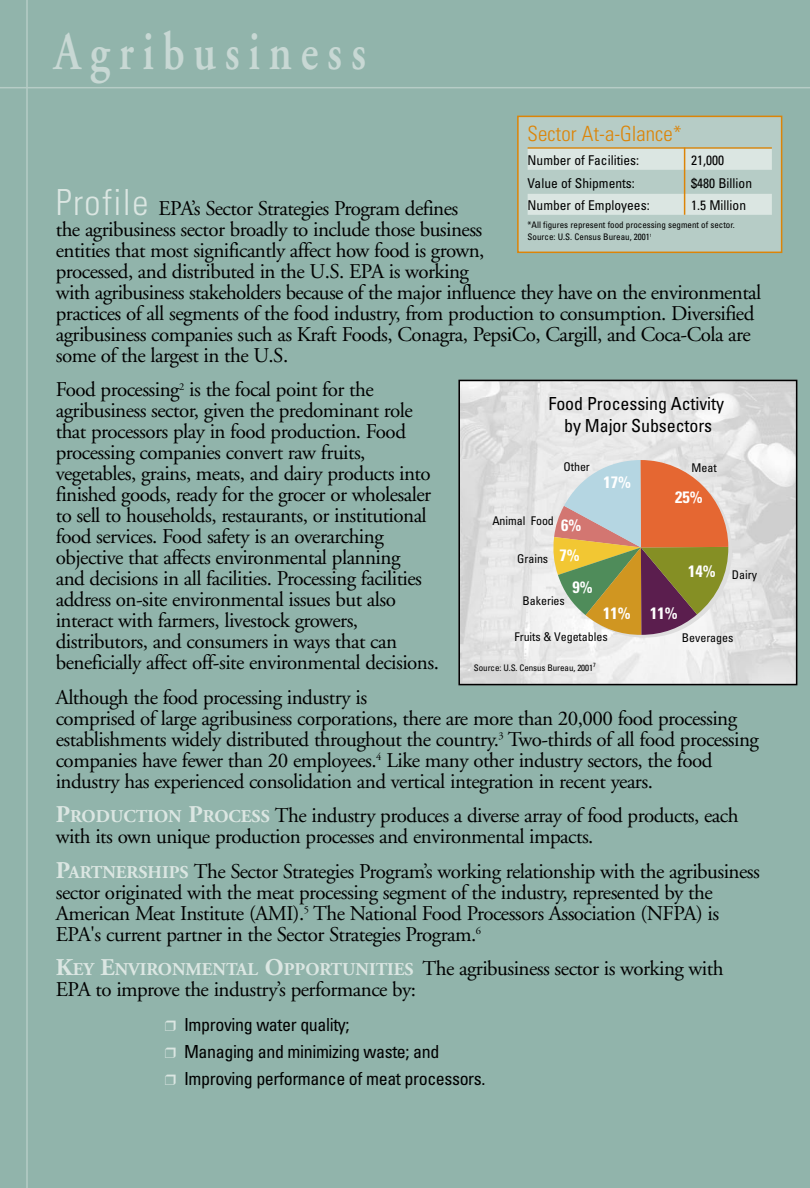
<style>
.page{position:relative;width:810px;height:1188px;background:#91b4ab}
.page>*{position:absolute;margin:0;border:0;box-sizing:border-box;transform-origin:0 0}
.t1{font:600 54px "Adobe Garamond";letter-spacing:.205em;color:#c8d8d4;scale:.8 1}
.t2{font:21px/21px "Adobe Garamond";letter-spacing:-.025em;color:#000}
.t3{font:300 condensed 21px "Univers";color:#dc8407}
.t4{font:condensed 18px/27px "Univers";letter-spacing:-.02em;color:#000}
.t5{font:700 condensed 16.5px "Univers";color:#fff}
.t6{font:condensed 13.5px "Univers";color:#000}
.t7{font:condensed 12px "Univers";letter-spacing:-.005em;color:#000}
.t8{font:condensed 9px/12px "Univers";color:#000}
.t9{font:condensed 6px "Univers";color:#000}
.s1{font-family:"Univers";font-weight:300;font-stretch:condensed;font-size:36px;color:#dbe6e2}
.s2{font-weight:700;font-size:24px;color:#dbe6e2}
.s3{font-weight:700;font-size:18px;color:#dbe6e2}
.s4{color:#dbe6e2}
</style>
<div class="page">
<hr style="left:0;top:87px;width:810px;height:1px;background:#b6ccc6">
<hr style="left:26px;top:0;width:2px;height:1188px;background:#b6ccc6">
<div style="left:518px;top:116px;width:264px;height:136px;background:#b6ccc6"></div>
<hr style="left:528px;top:147px;width:244px;height:2px;background:#dc8407">
<div style="left:528px;top:149px;width:244px;height:21px;background:#dbe6e2"></div>
<div style="left:528px;top:194px;width:244px;height:21px;background:#dbe6e2"></div>
<div style="left:517px;top:116px;width:265px;height:137px;border:2px solid #dc8407"></div>
<hr style="left:684px;top:148px;width:1px;height:67px;background:#dc8407">
<img style="left:461px;top:383px;width:333px;height:299px">
<svg style="left:552px;top:460px;width:180px;height:178px;background:#bea17c"></svg>
<div style="left:458px;top:380px;width:339px;height:305px;border:2px solid #000"></div>
<h1 class="t1" style="left:54px;top:30px;width:391px">Agribusiness</h1>
<p class="t3" style="left:528px;top:126px;width:156px">Sector At-a-Glance*</p>
<p class="t6" style="left:528px;top:156px;width:113px">Number of Facilities:</p>
<p class="t6" style="left:691px;top:156px;width:34px">21,000</p>
<p class="t6" style="left:528px;top:178px;width:109px">Value of Shipments:</p>
<p class="t6" style="left:691px;top:178px;width:62px">$480 Billion</p>
<p class="t6" style="left:528px;top:201px;width:124px">Number of Employees:</p>
<p class="t6" style="left:691px;top:201px;width:57px">1.5 Million</p>
<p class="t8" style="left:528px;top:220px;width:209px">*All figures represent food processing segment of sector.<br>Source: U.S. Census Bureau, 2001<sup>1</sup></p>
<p class="t2" style="left:56px;top:200px;width:707px"><span class="s1">Profile</span> EPA’s Sector Strategies Program defines<br>the agribusiness sector broadly to include those business<br>entities that most significantly affect how food is grown,<br>processed, and distributed in the U.S. EPA is working<br>with agribusiness stakeholders because of the major influence they have on the environmental practices of all segments of the food industry, from production to consumption. Diversified agribusiness companies such as Kraft Foods, Conagra, PepsiCo, Cargill, and Coca-Cola are some of the largest in the U.S.</p>
<p class="t2" style="left:56px;top:381px;width:385px">Food processing<sup>2</sup> is the focal point for the agribusiness sector, given the predominant role that processors play in food production. Food processing companies convert raw fruits, vegetables, grains, meats, and dairy products into finished goods, ready for the grocer or wholesaler to sell to households, restaurants, or institutional food services. Food safety is an overarching objective that affects environmental planning<br>and decisions in all facilities. Processing facilities address on-site environmental issues but also interact with farmers, livestock growers, distributors, and consumers in ways that can beneficially affect off-site environmental decisions.</p>
<p class="t2" style="left:56px;top:689px;width:705px">Although the food processing industry is<br>comprised of large agribusiness corporations, there are more than 20,000 food processing establishments widely distributed throughout the country.<sup>3</sup> Two-thirds of all food processing companies have fewer than 20 employees.<sup>4</sup> Like many other industry sectors, the food industry has experienced consolidation and vertical integration in recent years.</p>
<p class="t2" style="left:56px;top:807px;width:684px"><span class="s2">P</span><span class="s3">RODUCTION</span> <span class="s2">P</span><span class="s3">ROCESS</span> The industry produces a diverse array of food products, each with its own unique production processes and environmental impacts.</p>
<p class="t2" style="left:56px;top:863px;width:706px"><span class="s2">P</span><span class="s3">ARTNERSHIPS</span> The Sector Strategies Program’s working relationship with the agribusiness sector originated with the meat processing segment of the industry, represented by the American Meat Institute (AMI).<sup>5</sup> The National Food Processors Association (NFPA) is EPA's current partner in the Sector Strategies Program.<sup>6</sup></p>
<p class="t2" style="left:56px;top:960px;width:669px"><span class="s2">K</span><span class="s3">EY</span> <span class="s2">E</span><span class="s3">NVIRONMENTAL</span> <span class="s2">O</span><span class="s3">PPORTUNITIES</span> The agribusiness sector is working with<br>EPA to improve the industry’s performance by:</p>
<p class="t4" style="left:165px;top:1013px;width:322px"><span class="s4">❒</span> Improving water quality;<br><span class="s4">❒</span> Managing and minimizing waste; and<br><span class="s4">❒</span> Improving performance of meat processors.</p>
<p class="t4" style="left:549px;top:395px;width:177px;line-height:21.8px;text-align:center">Food Processing Activity by Major Subsectors</p>
<p class="t7" style="left:564px;top:462px;width:28px">Other</p>
<p class="t7" style="left:691px;top:463px;width:27px">Meat</p>
<p class="t5" style="left:603px;top:476px;width:29px">17%</p>
<p class="t5" style="left:675px;top:491px;width:29px">25%</p>
<p class="t7" style="left:492px;top:516px;width:63px">Animal Food</p>
<p class="t5" style="left:561px;top:519px;width:22px">6%</p>
<p class="t5" style="left:560px;top:549px;width:22px">7%</p>
<p class="t7" style="left:517px;top:554px;width:33px">Grains</p>
<p class="t5" style="left:688px;top:566px;width:29px">14%</p>
<p class="t7" style="left:732px;top:570px;width:27px">Dairy</p>
<p class="t5" style="left:573px;top:581px;width:22px">9%</p>
<p class="t7" style="left:523px;top:596px;width:44px">Bakeries</p>
<p class="t5" style="left:603px;top:608px;width:76px">11% 11%</p>
<p class="t7" style="left:514px;top:633px;width:95px">Fruits &amp; Vegetables</p>
<p class="t7" style="left:682px;top:633px;width:53px">Beverages</p>
<p class="t8" style="left:474px;top:663px;width:121px">Source: U.S. Census Bureau, 2001</p>
<p class="t9" style="left:593px;top:662px;width:4px">7</p>
</div>
